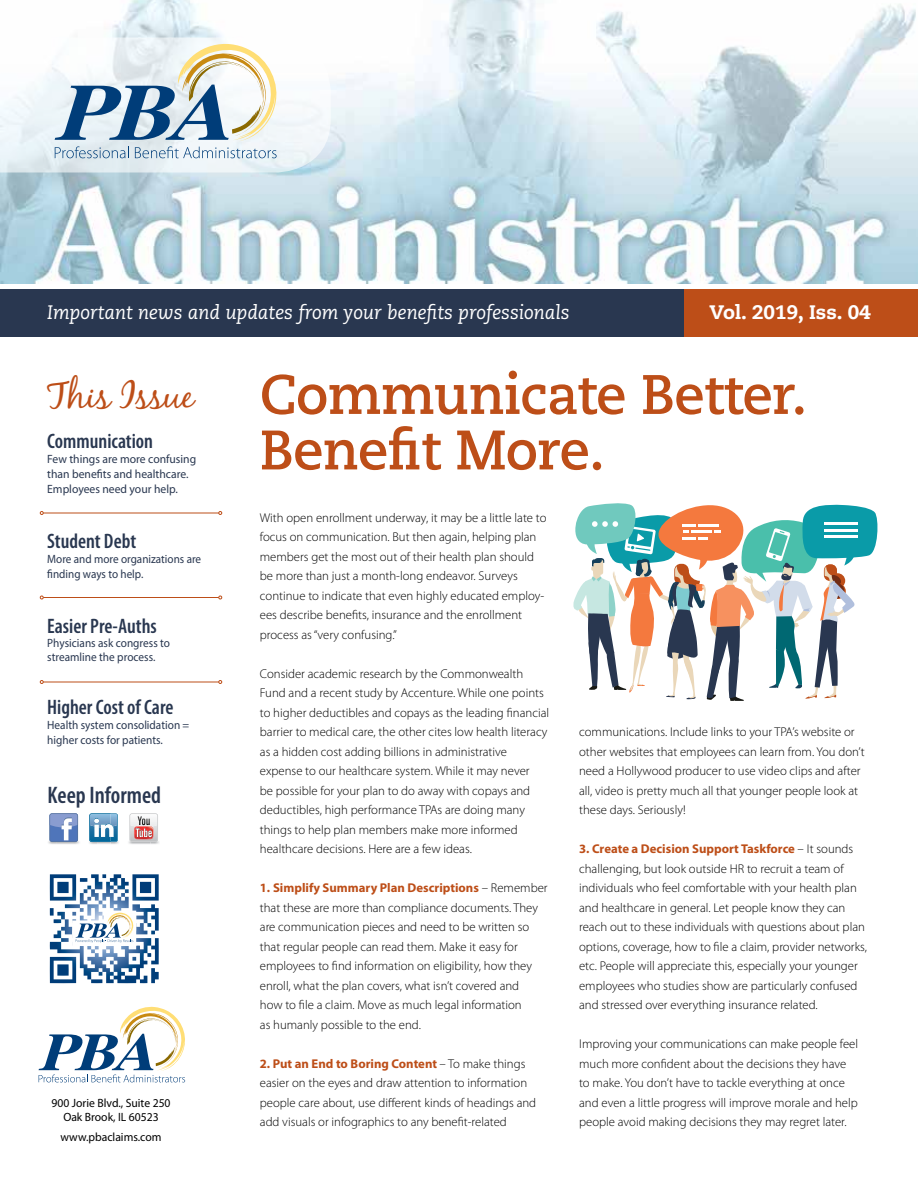
<style>
.page{position:relative;width:918px;height:1188px;background:#fff}
.page>*{position:absolute;margin:0;border:0;box-sizing:border-box;transform-origin:0 0}
.t1{font:700 55.5px/55.5px "Caecilia LT Pro 75";letter-spacing:-.01em;color:#bd4e18}
.t2{font:36px "Black Jack";color:#bd4e18}
.t3{font:600 condensed 24px "Myriad Pro";color:#293750}
.t4{font:600 condensed 21px "Myriad Pro";color:#293750}
.t5{font:italic 19.5px "Caecilia LT Pro 56";color:#fff}
.t6{font:800 19.5px "Caecilia LT Pro 85";color:#fff}
.t7{font:300 12.75px/19.5px "Myriad Pro";color:#000}
.t8{font:12px/14.4px "Myriad Pro";color:#293750;scale:.94 1}
.t9{font:12px/15px "Myriad Pro";color:#293750}
.t10{font:12px/13.5px "Myriad Pro";color:#000;text-align:center}
.t11{font:12px/15px "Myriad Pro";color:#293750;scale:.93 1}
.s1{font-weight:700;color:#bd4e18}
</style>
<div class="page">
<div style="left:0;top:290px;width:918px;height:48px;background:#293750"></div>
<div style="left:685px;top:290px;width:233px;height:48px;background:#bd4e18"></div>
<img style="left:0;top:0;width:918px;height:284px">
<hr style="left:43px;top:513px;width:176px;height:1px;background:#bd4e18">
<svg style="left:40px;top:511px;width:4px;height:4px"></svg>
<svg style="left:218px;top:511px;width:4px;height:4px"></svg>
<hr style="left:43px;top:597px;width:176px;height:1px;background:#bd4e18">
<hr style="left:43px;top:682px;width:176px;height:1px;background:#bd4e18">
<svg style="left:40px;top:680px;width:4px;height:4px"></svg>
<svg style="left:218px;top:680px;width:4px;height:4px"></svg>
<svg style="left:573px;top:503px;width:305px;height:198px"></svg>
<svg style="left:0;top:38px;width:331px;height:134px;fill:#f2f7fa"></svg>
<svg style="left:55px;top:43px;width:225px;height:115px"></svg>
<svg style="left:39px;top:1006px;width:147px;height:76px"></svg>
<svg style="left:72px;top:874px;width:64px;height:71px"></svg>
<img style="left:111px;top:841px;width:48px;height:3px">
<img style="left:48px;top:816px;width:63px;height:28px">
<svg style="left:89px;top:813px;width:29px;height:29px"></svg>
<svg style="left:49px;top:813px;width:29px;height:29px"></svg>
<svg style="left:129px;top:813px;width:29px;height:29px"></svg>
<h3 class="t5" style="left:47px;top:300px;width:524px">Important news and updates from your benefits professionals</h3>
<h3 class="t6" style="left:710px;top:299px;width:163px">Vol. 2019, Iss. 04</h3>
<h2 class="t2" style="left:47px;top:373px;width:148px">This Issue</h2>
<h3 class="t4" style="left:47px;top:428px;width:107px">Communication</h3>
<p class="t9" style="left:47px;top:451px;width:151px">Few things are more confusing than benefits and healthcare.<br>Employees need your help.</p>
<h3 class="t4" style="left:47px;top:528px;width:90px">Student Debt</h3>
<p class="t11" style="left:47px;top:551px;width:167px">More and more organizations are finding ways to help.</p>
<h3 class="t4" style="left:47px;top:613px;width:111px">Easier Pre-Auths</h3>
<p class="t8" style="left:47px;top:636px;width:132px">Physicians ask congress to streamline the process.</p>
<h3 class="t4" style="left:47px;top:694px;width:128px">Higher Cost of Care</h3>
<p class="t8" style="left:47px;top:717px;width:153px;line-height:15px">Health system consolidation = higher costs for patients.</p>
<h3 class="t3" style="left:48px;top:781px;width:115px">Keep Informed</h3>
<p class="t10" style="left:52px;top:1096px;width:121px">900 Jorie Blvd., Suite 250<br>Oak Brook, IL 60523</p>
<p class="t10" style="left:61px;top:1130px;width:102px">www.pbaclaims.com</p>
<h1 class="t1" style="left:260px;top:365px;width:549px">Communicate Better.<br>Benefit More.</h1>
<p class="t7" style="left:260px;top:508px;width:288px">With open enrollment underway, it may be a little late to focus on communication. But then again, helping plan members get the most out of their health plan should be more than just a month-long endeavor. Surveys continue to indicate that even highly educated employ&shy;ees describe benefits, insurance and the enrollment process as “very confusing.”</p>
<p class="t7" style="left:260px;top:664px;width:291px">Consider academic research by the Commonwealth Fund and a recent study by Accenture. While one points to higher deductibles and copays as the leading financial barrier to medical care, the other cites low health literacy as a hidden cost adding billions in administrative expense to our healthcare system. While it may never<br>be possible for your plan to do away with copays and deductibles, high performance TPAs are doing many things to help plan members make more informed healthcare decisions. Here are a few ideas.</p>
<p class="t7" style="left:260px;top:878px;width:289px"><span class="s1">1. Simplify Summary Plan Descriptions</span> – Remember that these are more than compliance documents. They are communication pieces and need to be written so that regular people can read them. Make it easy for employees to find information on eligibility, how they enroll, what the plan covers, what isn’t covered and<br>how to file a claim. Move as much legal information<br>as humanly possible to the end.</p>
<p class="t7" style="left:260px;top:1054px;width:278px"><span class="s1">2. Put an End to Boring Content</span> – To make things easier on the eyes and draw attention to information people care about, use different kinds of headings and add visuals or infographics to any benefit-related</p>
<p class="t7" style="left:579px;top:722px;width:287px">communications. Include links to your TPA’s website or other websites that employees can learn from. You don’t need a Hollywood producer to use video clips and after all, video is pretty much all that younger people look at these days. Seriously!</p>
<p class="t7" style="left:579px;top:839px;width:289px"><span class="s1">3. Create a Decision Support Taskforce</span> – It sounds challenging, but look outside HR to recruit a team of individuals who feel comfortable with your health plan and healthcare in general. Let people know they can reach out to these individuals with questions about plan options, coverage, how to file a claim, provider networks, etc. People will appreciate this, especially your younger employees who studies show are particularly confused and stressed over everything insurance related.</p>
<p class="t7" style="left:579px;top:1034px;width:280px">Improving your communications can make people feel much more confident about the decisions they have to make. You don’t have to tackle everything at once and even a little progress will improve morale and help people avoid making decisions they may regret later.</p>
</div>
